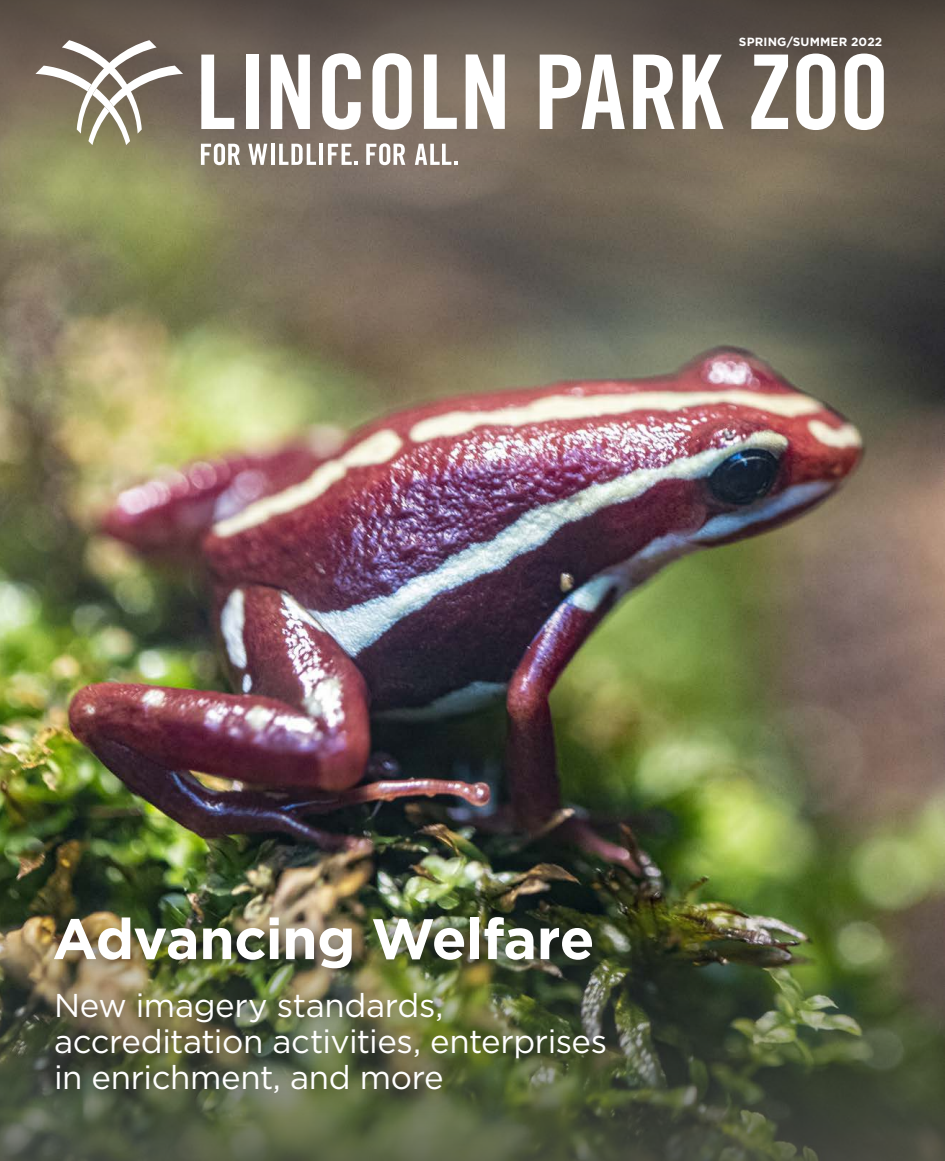
<style>
.page{position:relative;width:945px;height:1161px;background:#fff}
.page>*{position:absolute;margin:0;border:0;box-sizing:border-box;transform-origin:0 0}
.t1{font:700 57px "Gotham";letter-spacing:-.015em;color:#fff}
.t2{font:33px/36px "Gotham";letter-spacing:-.015em;color:#fff}
.t3{font:700 11.85px "Gotham";letter-spacing:.015em;color:#fff}
</style>
<div class="page">
<img style="left:0;top:216px;width:945px;height:648px">
<svg style="left:0;top:0;width:945px;height:216px;background:#706656"></svg>
<svg style="left:366px;top:143px;width:39px;height:22px"></svg>
<svg style="left:201px;top:143px;width:39px;height:22px"></svg>
<svg style="left:248px;top:144px;width:19px;height:21px"></svg>
<hr style="left:271px;top:144px;width:4px;height:21px;background:#fff">
<svg style="left:279px;top:144px;width:37px;height:21px"></svg>
<hr style="left:320px;top:144px;width:3px;height:21px;background:#fff">
<svg style="left:328px;top:144px;width:30px;height:21px"></svg>
<svg style="left:415px;top:144px;width:43px;height:21px"></svg>
<svg style="left:35px;top:40px;width:148px;height:105px"></svg>
<svg style="left:201px;top:55px;width:33px;height:74px"></svg>
<div style="left:246px;top:55px;width:13px;height:74px;background:#fff"></div>
<svg style="left:271px;top:55px;width:39px;height:74px"></svg>
<svg style="left:322px;top:53px;width:39px;height:77px"></svg>
<svg style="left:373px;top:53px;width:39px;height:77px"></svg>
<svg style="left:424px;top:54px;width:33px;height:75px"></svg>
<svg style="left:466px;top:54px;width:39px;height:75px"></svg>
<svg style="left:540px;top:55px;width:85px;height:74px"></svg>
<svg style="left:633px;top:55px;width:42px;height:74px"></svg>
<svg style="left:683px;top:55px;width:41px;height:74px"></svg>
<svg style="left:751px;top:55px;width:37px;height:74px"></svg>
<svg style="left:796px;top:54px;width:39px;height:76px"></svg>
<svg style="left:845px;top:54px;width:39px;height:76px"></svg>
<img style="left:0;top:864px;width:945px;height:297px">
<div style="left:38px;top:900px;width:580px;height:95px;background:#231f20;opacity:.75"></div>
<div style="left:39px;top:978px;width:592px;height:139px;background:#231f20;opacity:.75"></div>
<p class="t3" style="left:739px;top:34px;width:145px">SPRING/SUMMER 2022</p>
<p class="t1" style="left:52px;top:901px;width:544px">Advancing Welfare</p>
<p class="t2" style="left:54px;top:987px;width:555px">New imagery standards, accreditation activities, enterprises in enrichment, and more</p>
</div>
